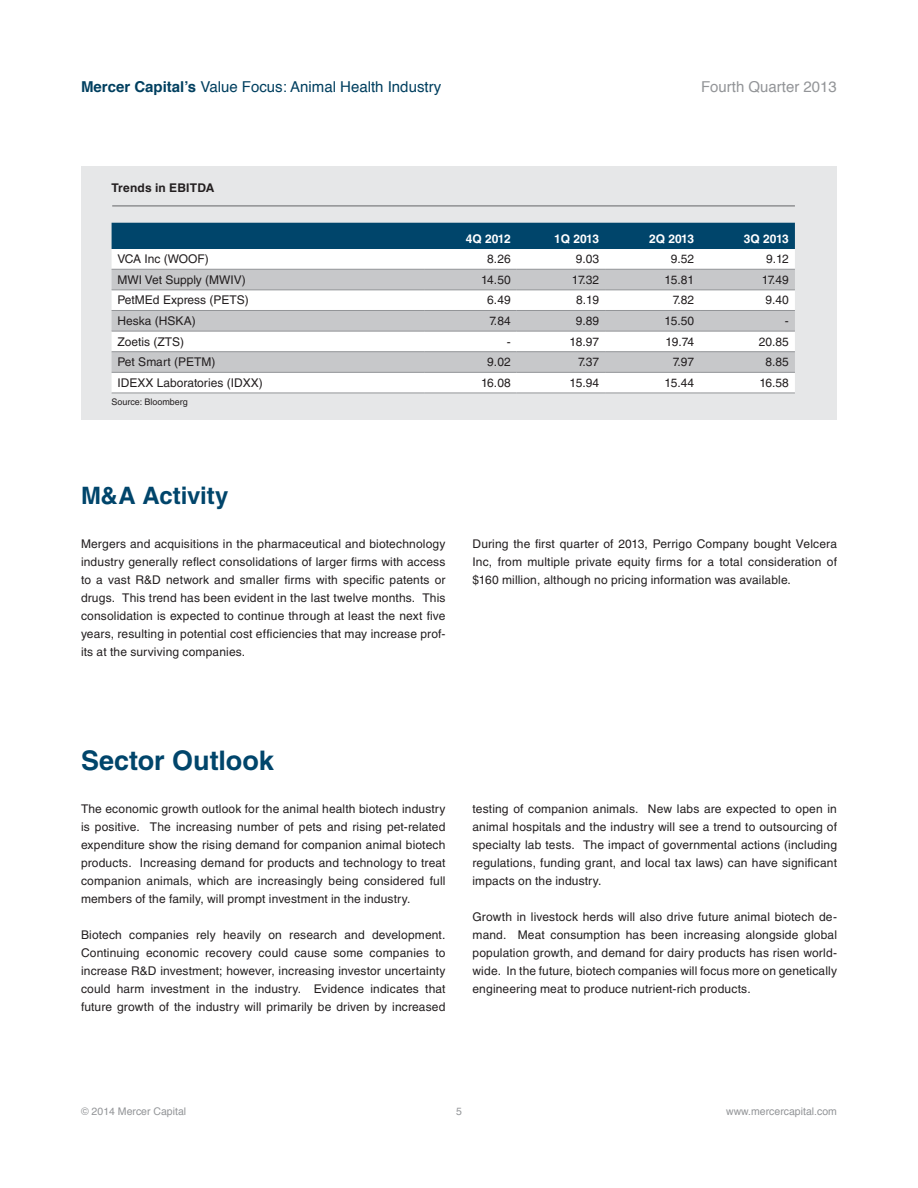
<style>
.page{position:relative;width:918px;height:1188px;background:#fff}
.page>*{position:absolute;margin:0;border:0;box-sizing:border-box;transform-origin:0 0}
.t1{font:700 27px "Helvetica LT Std";color:#00456b}
.t2{font:700 24px "Helvetica LT Std";letter-spacing:-.005em;color:#00456b}
.t3{font:15px "Helvetica";color:#003f5f}
.t4{font:15px "Helvetica";color:#939598}
.t5{font:12px/18px "Helvetica LT Std";letter-spacing:.01em;color:#231f20;text-align:justify}
.t6{font:700 12px "Helvetica LT Std";letter-spacing:-.015em;color:#fff}
.t7{font:700 12px "Helvetica LT Std";letter-spacing:.015em;color:#231f20}
.t8{font:10.5px "Helvetica";color:#939598}
.t9{font:9px "Helvetica LT Std";color:#231f20}
.s1{font-weight:700}
</style>
<div class="page">
<div style="left:81px;top:166px;width:756px;height:253px;background:#e6e7e8"></div>
<hr style="left:112px;top:206px;width:683px;height:1px;background:#636466">
<div style="left:112px;top:223px;width:683px;height:26px;background:#00456b"></div>
<div style="left:112px;top:249px;width:683px;height:144px;background:#fff"></div>
<svg style="left:112px;top:270px;width:683px;height:102px;fill:#c7c8ca"></svg>
<hr style="left:112px;top:269px;width:313px;height:1px;background:#939598">
<hr style="left:425px;top:269px;width:92px;height:1px;background:#939598">
<hr style="left:517px;top:269px;width:88px;height:1px;background:#939598">
<hr style="left:605px;top:269px;width:95px;height:1px;background:#939598">
<hr style="left:700px;top:269px;width:95px;height:1px;background:#939598">
<hr style="left:112px;top:289px;width:313px;height:1px;background:#939598">
<hr style="left:425px;top:289px;width:92px;height:1px;background:#939598">
<hr style="left:517px;top:289px;width:88px;height:1px;background:#939598">
<hr style="left:605px;top:289px;width:95px;height:1px;background:#939598">
<hr style="left:700px;top:289px;width:95px;height:1px;background:#939598">
<hr style="left:112px;top:310px;width:313px;height:1px;background:#939598">
<hr style="left:425px;top:310px;width:92px;height:1px;background:#939598">
<hr style="left:517px;top:310px;width:88px;height:1px;background:#939598">
<hr style="left:605px;top:310px;width:95px;height:1px;background:#939598">
<hr style="left:700px;top:310px;width:95px;height:1px;background:#939598">
<hr style="left:112px;top:331px;width:313px;height:1px;background:#939598">
<hr style="left:425px;top:331px;width:92px;height:1px;background:#939598">
<hr style="left:517px;top:331px;width:88px;height:1px;background:#939598">
<hr style="left:605px;top:331px;width:95px;height:1px;background:#939598">
<hr style="left:700px;top:331px;width:95px;height:1px;background:#939598">
<hr style="left:112px;top:351px;width:313px;height:1px;background:#939598">
<hr style="left:425px;top:351px;width:92px;height:1px;background:#939598">
<hr style="left:517px;top:351px;width:88px;height:1px;background:#939598">
<hr style="left:605px;top:351px;width:95px;height:1px;background:#939598">
<hr style="left:700px;top:351px;width:95px;height:1px;background:#939598">
<hr style="left:112px;top:372px;width:313px;height:1px;background:#939598">
<hr style="left:425px;top:372px;width:92px;height:1px;background:#939598">
<hr style="left:517px;top:372px;width:88px;height:1px;background:#939598">
<hr style="left:605px;top:372px;width:95px;height:1px;background:#939598">
<hr style="left:700px;top:372px;width:95px;height:1px;background:#939598">
<hr style="left:112px;top:393px;width:313px;height:1px;background:#939598">
<hr style="left:425px;top:393px;width:92px;height:1px;background:#939598">
<hr style="left:517px;top:393px;width:88px;height:1px;background:#939598">
<hr style="left:605px;top:393px;width:95px;height:1px;background:#939598">
<hr style="left:700px;top:393px;width:95px;height:1px;background:#939598">
<p class="t3" style="left:81px;top:75px;width:362px"><span class="s1">Mercer Capital’s</span> Value Focus: Animal Health Industry</p>
<p class="t4" style="left:701px;top:75px;width:137px">Fourth Quarter 2013</p>
<p class="t7" style="left:112px;top:180px;width:104px">Trends in EBITDA</p>
<p class="t6" style="left:466px;top:231px;width:46px">4Q 2012</p>
<p class="t6" style="left:554px;top:231px;width:46px">1Q 2013</p>
<p class="t6" style="left:649px;top:231px;width:46px">2Q 2013</p>
<p class="t6" style="left:744px;top:231px;width:46px">3Q 2013</p>
<p class="t5" style="left:118px;top:250px;width:93px">VCA Inc (WOOF)</p>
<p class="t5" style="left:487px;top:250px;width:25px">8.26</p>
<p class="t5" style="left:576px;top:250px;width:25px">9.03</p>
<p class="t5" style="left:671px;top:250px;width:25px">9.52</p>
<p class="t5" style="left:766px;top:250px;width:24px">9.12</p>
<p class="t5" style="left:118px;top:271px;width:130px">MWI Vet Supply (MWIV)</p>
<p class="t5" style="left:481px;top:271px;width:31px">14.50</p>
<p class="t5" style="left:572px;top:271px;width:29px">17.32</p>
<p class="t5" style="left:664px;top:271px;width:31px">15.81</p>
<p class="t5" style="left:762px;top:271px;width:29px">17.49</p>
<p class="t5" style="left:118px;top:291px;width:133px">PetMEd Express (PETS)</p>
<p class="t5" style="left:487px;top:291px;width:25px">6.49</p>
<p class="t5" style="left:576px;top:291px;width:24px">8.19</p>
<p class="t5" style="left:673px;top:291px;width:23px">7.82</p>
<p class="t5" style="left:766px;top:291px;width:25px">9.40</p>
<p class="t5" style="left:118px;top:312px;width:80px">Heska (HSKA)</p>
<p class="t5" style="left:490px;top:312px;width:23px">7.84</p>
<p class="t5" style="left:576px;top:312px;width:25px">9.89</p>
<p class="t5" style="left:664px;top:312px;width:31px">15.50</p>
<p class="t5" style="left:785px;top:312px;width:5px">-</p>
<p class="t5" style="left:118px;top:332px;width:68px">Zoetis (ZTS)</p>
<p class="t5" style="left:507px;top:332px;width:5px">-</p>
<p class="t5" style="left:570px;top:332px;width:31px">18.97</p>
<p class="t5" style="left:666px;top:332px;width:30px">19.74</p>
<p class="t5" style="left:759px;top:332px;width:32px">20.85</p>
<p class="t5" style="left:118px;top:353px;width:99px">Pet Smart (PETM)</p>
<p class="t5" style="left:487px;top:353px;width:25px">9.02</p>
<p class="t5" style="left:578px;top:353px;width:23px">7.37</p>
<p class="t5" style="left:673px;top:353px;width:23px">7.97</p>
<p class="t5" style="left:766px;top:353px;width:25px">8.85</p>
<p class="t5" style="left:118px;top:374px;width:147px">IDEXX Laboratories (IDXX)</p>
<p class="t5" style="left:481px;top:374px;width:31px">16.08</p>
<p class="t5" style="left:570px;top:374px;width:31px">15.94</p>
<p class="t5" style="left:664px;top:374px;width:31px">15.44</p>
<p class="t5" style="left:759px;top:374px;width:31px">16.58</p>
<p class="t9" style="left:112px;top:397px;width:78px">Source: Bloomberg</p>
<h2 class="t2" style="left:81px;top:481px;width:149px">M&amp;A Activity</h2>
<p class="t5" style="left:81px;top:535px;width:366px">Mergers and acquisitions in the pharmaceutical and biotechnology industry generally reflect consolidations of larger firms with access to a vast R&amp;D network and smaller firms with specific patents or drugs. This trend has been evident in the last twelve months. This consolidation is expected to continue through at least the next five years, resulting in potential cost efficiencies that may increase prof&shy;its at the surviving companies.</p>
<p class="t5" style="left:472px;top:535px;width:366px">During the first quarter of 2013, Perrigo Company bought Velcera Inc, from multiple private equity firms for a total consideration of $160 million, although no pricing information was available.</p>
<h1 class="t1" style="left:81px;top:744px;width:194px">Sector Outlook</h1>
<p class="t5" style="left:81px;top:800px;width:366px">The economic growth outlook for the animal health biotech industry is positive. The increasing number of pets and rising pet-related expenditure show the rising demand for companion animal biotech products. Increasing demand for products and technology to treat companion animals, which are increasingly being considered full members of the family, will prompt investment in the industry.</p>
<p class="t5" style="left:81px;top:926px;width:366px">Biotech companies rely heavily on research and development.<br>Continuing economic recovery could cause some companies to increase R&amp;D investment; however, increasing investor uncertainty could harm investment in the industry. Evidence indicates that future growth of the industry will primarily be driven by increased</p>
<p class="t5" style="left:472px;top:800px;width:366px">testing of companion animals. New labs are expected to open in animal hospitals and the industry will see a trend to outsourcing of specialty lab tests. The impact of governmental actions (including regulations, funding grant, and local tax laws) can have significant impacts on the industry.</p>
<p class="t5" style="left:472px;top:908px;width:366px">Growth in livestock herds will also drive future animal biotech de&shy;mand. Meat consumption has been increasing alongside global population growth, and demand for dairy products has risen world&shy;wide. In the future, biotech companies will focus more on genetically engineering meat to produce nutrient-rich products.</p>
<p class="t8" style="left:81px;top:1103px;width:107px">© 2014 Mercer Capital</p>
<p class="t8" style="left:456px;top:1103px;width:7px">5</p>
<p class="t8" style="left:726px;top:1103px;width:112px">www.mercercapital.com</p>
</div>
